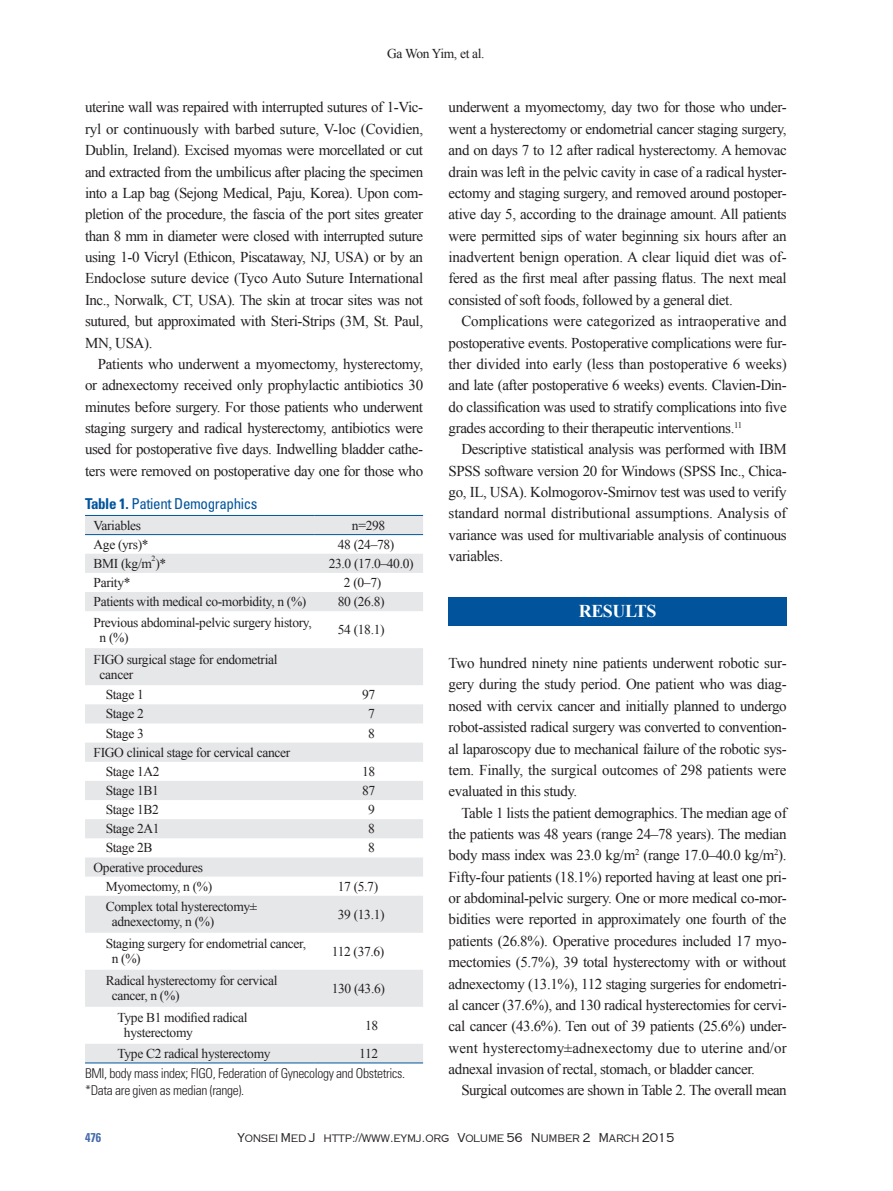
<style>
.page{position:relative;width:893px;height:1191px;background:#fff}
.page>*{position:absolute;margin:0;border:0;box-sizing:border-box;transform-origin:0 0}
.t1{font:700 18px "Times New Roman";letter-spacing:-.025em;color:#fff}
.본문_YMJ{font:15px/21.3px "Times New Roman";letter-spacing:-.025em;color:#231f20;text-align:justify}
.표제목_YMJ{font:condensed 15px "Univers LT Std";letter-spacing:-.025em;color:#01549c}
.표본문_YMJ{font:13.5px "Times New Roman";letter-spacing:-.025em;color:#231f20}
.표설명_YMJ{font:300 condensed 13.5px "Univers LT Std";letter-spacing:-.025em;color:#231f20}
.런닝_YMJ{font:13.5px "Times New Roman";letter-spacing:-.025em;color:#231f20}
.t2{font:700 condensed 12.75px "Univers LT Std";color:#446aab;scale:.95 1}
.t3{font:300 12px "Metalcut";letter-spacing:-.025em;color:#231f20}
.표본문_YMJ-2{font:7.8px "Times New Roman";color:#231f20}
.s1{font-weight:700}
</style>
<div class="page">
<div style="left:449px;top:596px;width:338px;height:29px;background:#01549c"></div>
<svg style="left:85px;top:516px;width:338px;height:546px;fill:#e7e9eb"></svg>
<hr style="left:85px;top:515px;width:229px;height:1px;background:#01549c">
<hr style="left:314px;top:515px;width:109px;height:1px;background:#01549c">
<hr style="left:85px;top:534px;width:229px;height:1px;background:#01549c">
<hr style="left:314px;top:534px;width:109px;height:1px;background:#01549c">
<hr style="left:85px;top:1062px;width:229px;height:1px;background:#01549c">
<hr style="left:314px;top:1062px;width:109px;height:1px;background:#01549c">
<p class="런닝_YMJ" style="left:387px;top:44px;width:99px">Ga Won Yim, et al.</p>
<p class="본문_YMJ" style="left:85px;top:97px;width:340px">uterine wall was repaired with interrupted sutures of 1-Vic&shy;ryl or continuously with barbed suture, V-loc (Covidien, Dublin, Ireland). Excised myomas were morcellated or cut and extracted from the umbilicus after placing the specimen into a Lap bag (Sejong Medical, Paju, Korea). Upon com&shy;pletion of the procedure, the fascia of the port sites greater than 8 mm in diameter were closed with interrupted suture using 1-0 Vicryl (Ethicon, Piscataway, NJ, USA) or by an Endoclose suture device (Tyco Auto Suture International Inc., Norwalk, CT, USA). The skin at trocar sites was not sutured, but approximated with Steri-Strips (3M, St. Paul, MN, USA).</p>
<p class="본문_YMJ" style="left:85px;top:353px;width:340px;text-indent:13px">Patients who underwent a myomectomy, hysterectomy, or adnexectomy received only prophylactic antibiotics 30 minutes before surgery. For those patients who underwent staging surgery and radical hysterectomy, antibiotics were used for postoperative five days. Indwelling bladder cathe&shy;ters were removed on postoperative day one for those who</p>
<p class="표제목_YMJ" style="left:85px;top:494px;width:174px"><span class="s1">Table 1.</span> Patient Demographics</p>
<p class="표본문_YMJ" style="left:94px;top:516px;width:49px">Variables</p>
<p class="표본문_YMJ" style="left:352px;top:516px;width:35px">n=298</p>
<p class="표본문_YMJ" style="left:94px;top:535px;width:57px">Age (yrs)*</p>
<p class="표본문_YMJ" style="left:338px;top:535px;width:58px">48 (24–78)</p>
<p class="표본문_YMJ" style="left:94px;top:554px;width:74px">BMI (kg/m )*</p>
<p class="표본문_YMJ-2" style="left:152px;top:553px;width:5px">2</p>
<p class="표본문_YMJ" style="left:329px;top:554px;width:86px">23.0 (17.0–40.0)</p>
<p class="표본문_YMJ" style="left:94px;top:573px;width:38px">Parity*</p>
<p class="표본문_YMJ" style="left:344px;top:573px;width:39px">2 (0–7)</p>
<p class="표본문_YMJ" style="left:94px;top:592px;width:214px">Patients with medical co-morbidity, n (%)</p>
<p class="표본문_YMJ" style="left:338px;top:592px;width:48px">80 (26.8)</p>
<p class="표본문_YMJ" style="left:94px;top:613px;width:220px">Previous abdominal-pelvic surgery history,</p>
<p class="표본문_YMJ" style="left:100px;top:628px;width:31px">n (%)</p>
<p class="표본문_YMJ" style="left:338px;top:620px;width:48px">54 (18.1)</p>
<p class="표본문_YMJ" style="left:94px;top:650px;width:185px">FIGO surgical stage for endometrial</p>
<p class="표본문_YMJ" style="left:100px;top:665px;width:35px">cancer</p>
<p class="표본문_YMJ" style="left:106px;top:685px;width:40px">Stage 1</p>
<p class="표본문_YMJ" style="left:362px;top:685px;width:15px">97</p>
<p class="표본문_YMJ" style="left:106px;top:705px;width:40px">Stage 2</p>
<p class="표본문_YMJ" style="left:368px;top:705px;width:8px">7</p>
<p class="표본문_YMJ" style="left:106px;top:724px;width:40px">Stage 3</p>
<p class="표본문_YMJ" style="left:368px;top:724px;width:8px">8</p>
<p class="표본문_YMJ" style="left:94px;top:743px;width:198px">FIGO clinical stage for cervical cancer</p>
<p class="표본문_YMJ" style="left:106px;top:762px;width:55px">Stage 1A2</p>
<p class="표본문_YMJ" style="left:362px;top:762px;width:15px">18</p>
<p class="표본문_YMJ" style="left:106px;top:781px;width:55px">Stage 1B1</p>
<p class="표본문_YMJ" style="left:362px;top:781px;width:15px">87</p>
<p class="표본문_YMJ" style="left:106px;top:800px;width:55px">Stage 1B2</p>
<p class="표본문_YMJ" style="left:368px;top:800px;width:8px">9</p>
<p class="표본문_YMJ" style="left:106px;top:819px;width:55px">Stage 2A1</p>
<p class="표본문_YMJ" style="left:368px;top:819px;width:8px">8</p>
<p class="표본문_YMJ" style="left:106px;top:838px;width:48px">Stage 2B</p>
<p class="표본문_YMJ" style="left:368px;top:838px;width:8px">8</p>
<p class="표본문_YMJ" style="left:94px;top:858px;width:111px">Operative procedures</p>
<p class="표본문_YMJ" style="left:106px;top:877px;width:108px">Myomectomy, n (%)</p>
<p class="표본문_YMJ" style="left:338px;top:877px;width:42px">17 (5.7)</p>
<p class="표본문_YMJ" style="left:106px;top:897px;width:153px">Complex total hysterectomy±</p>
<p class="표본문_YMJ" style="left:112px;top:912px;width:104px">adnexectomy, n (%)</p>
<p class="표본문_YMJ" style="left:338px;top:905px;width:48px">39 (13.1)</p>
<p class="표본문_YMJ" style="left:106px;top:934px;width:202px">Staging surgery for endometrial cancer,</p>
<p class="표본문_YMJ" style="left:112px;top:949px;width:31px">n (%)</p>
<p class="표본문_YMJ" style="left:106px;top:971px;width:173px">Radical hysterectomy for cervical</p>
<p class="표본문_YMJ" style="left:112px;top:986px;width:69px">cancer, n (%)</p>
<p class="표본문_YMJ" style="left:118px;top:1008px;width:131px">Type B1 modified radical</p>
<p class="표본문_YMJ" style="left:124px;top:1023px;width:71px">hysterectomy</p>
<p class="표본문_YMJ" style="left:332px;top:942px;width:54px">112 (37.6)</p>
<p class="표본문_YMJ" style="left:332px;top:979px;width:55px">130 (43.6)</p>
<p class="표본문_YMJ" style="left:365px;top:1016px;width:15px">18</p>
<p class="표본문_YMJ" style="left:118px;top:1044px;width:155px">Type C2 radical hysterectomy</p>
<p class="표본문_YMJ" style="left:359px;top:1044px;width:21px">112</p>
<p class="표설명_YMJ" style="left:85px;top:1065px;width:322px">BMI, body mass index; FIGO, Federation of Gynecology and Obstetrics.</p>
<p class="표설명_YMJ" style="left:85px;top:1082px;width:161px">*Data are given as median (range).</p>
<p class="본문_YMJ" style="left:449px;top:97px;width:340px">underwent a myomectomy, day two for those who under&shy;went a hysterectomy or endometrial cancer staging surgery, and on days 7 to 12 after radical hysterectomy. A hemovac drain was left in the pelvic cavity in case of a radical hyster&shy;ectomy and staging surgery, and removed around postoper&shy;ative day 5, according to the drainage amount. All patients were permitted sips of water beginning six hours after an inadvertent benign operation. A clear liquid diet was of&shy;fered as the first meal after passing flatus. The next meal consisted of soft foods, followed by a general diet.</p>
<p class="본문_YMJ" style="left:449px;top:310px;width:340px;text-indent:13px">Complications were categorized as intraoperative and postoperative events. Postoperative complications were fur&shy;ther divided into early (less than postoperative 6 weeks) and late (after postoperative 6 weeks) events. Clavien-Din&shy;do classification was used to stratify complications into five grades according to their therapeutic interventions.<sup>11</sup></p>
<p class="본문_YMJ" style="left:449px;top:438px;width:340px;text-indent:13px">Descriptive statistical analysis was performed with IBM SPSS software version 20 for Windows (SPSS Inc., Chica&shy;go, IL, USA). Kolmogorov-Smirnov test was used to verify standard normal distributional assumptions. Analysis of variance was used for multivariable analysis of continuous variables.</p>
<p class="t1" style="left:579px;top:598px;width:79px">RESULTS</p>
<p class="본문_YMJ" style="left:449px;top:652px;width:340px">Two hundred ninety nine patients underwent robotic sur&shy;gery during the study period. One patient who was diag&shy;nosed with cervix cancer and initially planned to undergo robot-assisted radical surgery was converted to convention&shy;al laparoscopy due to mechanical failure of the robotic sys&shy;tem. Finally, the surgical outcomes of 298 patients were evaluated in this study.</p>
<p class="본문_YMJ" style="left:449px;top:801px;width:340px;text-indent:13px">Table 1 lists the patient demographics. The median age of the patients was 48 years (range 24‒78 years). The median body mass index was 23.0 kg/m<sup>2</sup> (range 17.0‒40.0 kg/m<sup>2</sup>).<br>Fifty-four patients (18.1%) reported having at least one pri&shy;or abdominal-pelvic surgery. One or more medical co-mor&shy;bidities were reported in approximately one fourth of the patients (26.8%). Operative procedures included 17 myo&shy;mectomies (5.7%), 39 total hysterectomy with or without adnexectomy (13.1%), 112 staging surgeries for endometri&shy;al cancer (37.6%), and 130 radical hysterectomies for cervi&shy;cal cancer (43.6%). Ten out of 39 patients (25.6%) under&shy;went hysterectomy±adnexectomy due to uterine and/or adnexal invasion of rectal, stomach, or bladder cancer.</p>
<p class="본문_YMJ" style="left:461px;top:1079px;width:327px">Surgical outcomes are shown in Table 2. The overall mean</p>
<p class="t2" style="left:85px;top:1129px;width:18px">476</p>
<p class="t3" style="left:237px;top:1130px;width:439px">Yonsei Med J http://www.eymj.org Volume 56 Number 2 March 2015</p>
</div>
